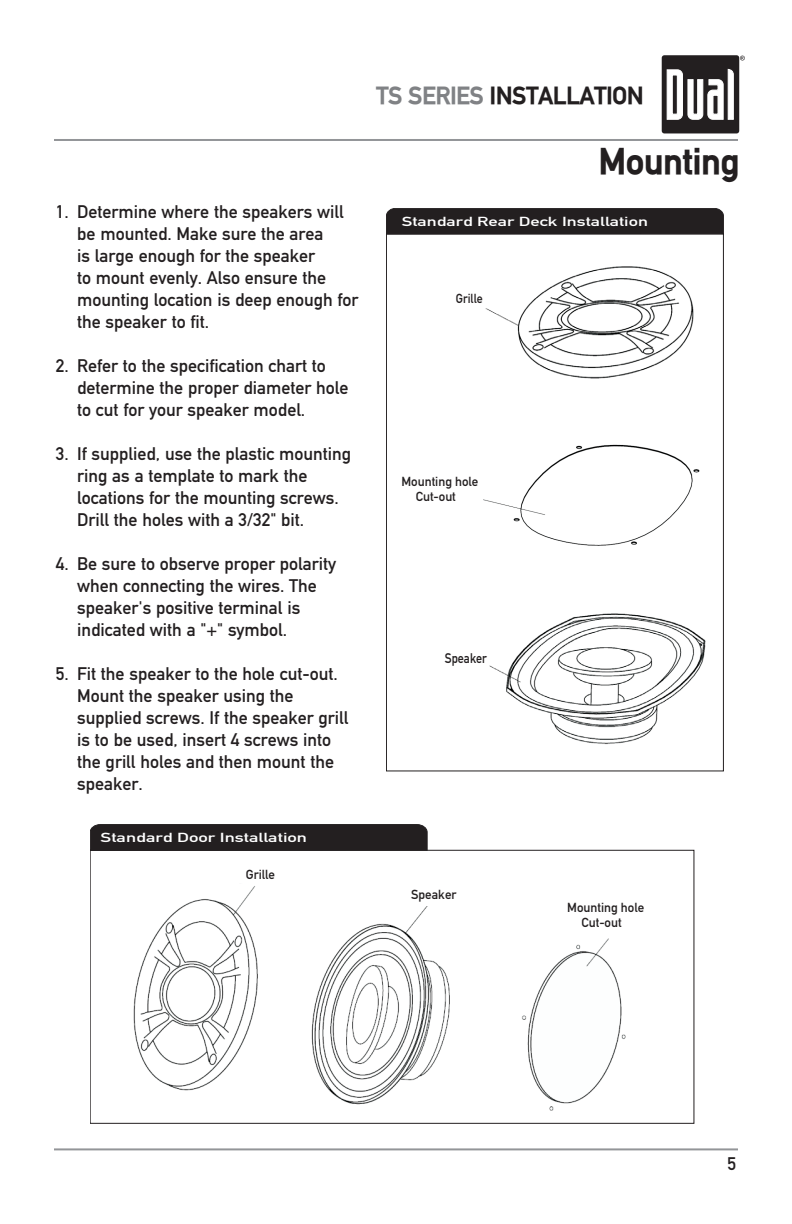
<style>
.page{position:relative;width:792px;height:1224px;background:#fff}
.page>*{position:absolute;margin:0;border:0;box-sizing:border-box;transform-origin:0 0}
.t1{font:700 36px "DIN Mittelschrift";color:#231f20}
.t2{font:700 24px "DIN Mittelschrift";color:#231f20}
.t3{font:18px/22px "DIN Mittelschrift";color:#231f20}
.t4{font:13.8px "DIN Mittelschrift";color:#231f20;scale:.87 1}
.t5{font:13px/15px "DIN Mittelschrift";color:#231f20}
.t6{font:13px "DIN Mittelschrift";color:#fff;scale:1.43 1}
.t7{font:13px "DIN Mittelschrift";color:#fff;scale:1.46 1}
.t8{font:13px "DIN Mittelschrift";color:#231f20;scale:.92 1}
.s1{color:#808285}
</style>
<div class="page">
<hr style="left:54px;top:1148px;width:684px;height:2px;background:#939598">
<hr style="left:54px;top:139px;width:684px;height:2px;background:#939598">
<div style="left:662px;top:55px;width:77px;height:78px;background:#231f20;border-radius:3px"></div>
<svg style="left:666px;top:68px;width:68px;height:52px"></svg>
<svg style="left:740px;top:56px;width:5px;height:4px"></svg>
<div style="left:386px;top:208px;width:338px;height:26px;background:#231f20"></div>
<img style="left:485px;top:266px;width:209px;height:113px">
<img style="left:483px;top:444px;width:217px;height:102px">
<img style="left:489px;top:613px;width:217px;height:131px">
<div style="left:90px;top:824px;width:337px;height:27px;background:#231f20"></div>
<img style="left:133px;top:886px;width:493px;height:225px">
<div style="left:396px;top:885px;width:60px;height:20px;background:#fff"></div>
<div style="left:558px;top:895px;width:101px;height:41px;background:#fff"></div>
<h2 class="t2" style="left:376px;top:82px;width:269px"><span class="s1">TS SERIES</span> INSTALLATION</h2>
<p class="t3" style="left:77px;top:201px;width:283px;text-indent:-21px">1. Determine where the speakers will be mounted. Make sure the area<br>is large enough for the speaker<br>to mount evenly. Also ensure the mounting location is deep enough for the speaker to fit.</p>
<p class="t3" style="left:77px;top:354px;width:273px;text-indent:-21px">2. Refer to the specification chart to determine the proper diameter hole to cut for your speaker model.</p>
<p class="t3" style="left:77px;top:442px;width:275px;text-indent:-21px">3. If supplied, use the plastic mounting ring as a template to mark the locations for the mounting screws.<br>Drill the holes with a 3/32" bit.</p>
<p class="t3" style="left:77px;top:552px;width:261px;text-indent:-21px">4. Be sure to observe proper polarity when connecting the wires. The speaker's positive terminal is indicated with a "+" symbol.</p>
<p class="t3" style="left:77px;top:662px;width:273px;text-indent:-21px">5. Fit the speaker to the hole cut-out.<br>Mount the speaker using the supplied screws. If the speaker grill is to be used, insert 4 screws into the grill holes and then mount the speaker.</p>
<p class="t7" style="left:101px;top:829px;width:143px">Standard Door Installation</p>
<p class="t5" style="left:246px;top:867px;width:31px">Grille</p>
<h1 class="t1" style="left:599px;top:141px;width:142px">Mounting</h1>
<p class="t6" style="left:402px;top:214px;width:174px">Standard Rear Deck Installation</p>
<p class="t8" style="left:456px;top:290px;width:31px">Grille</p>
<p class="t5" style="left:416px;top:474px;width:64px;text-indent:-14px">Mounting hole<br>Cut-out</p>
<p class="t4" style="left:445px;top:650px;width:50px">Speaker</p>
<p class="t5" style="left:411px;top:887px;width:47px">Speaker</p>
<p class="t5" style="left:582px;top:900px;width:64px;text-indent:-14px">Mounting hole<br>Cut-out</p>
<p class="t3" style="left:727px;top:1153px;width:10px">5</p>
</div>
